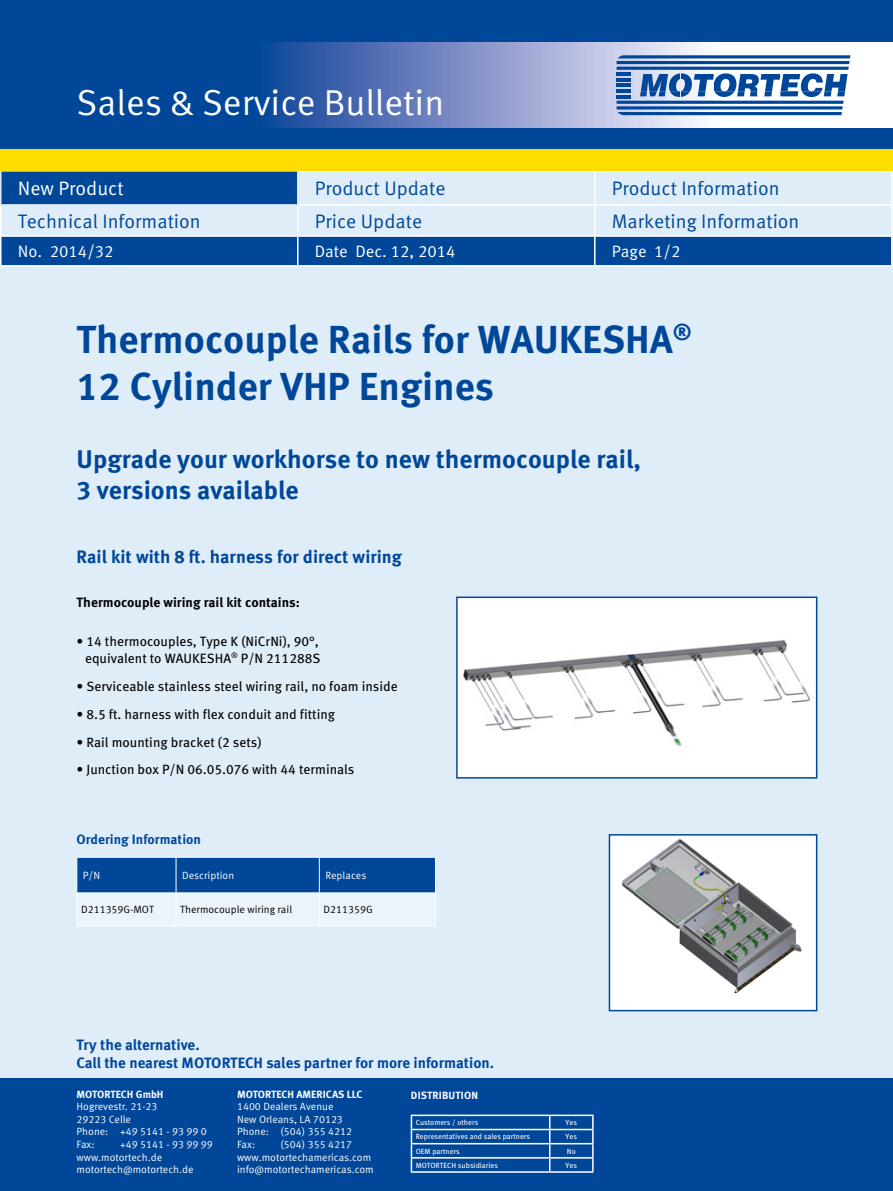
<style>
.page{position:relative;width:893px;height:1191px;background:#dfedf8}
.page>*{position:absolute;margin:0;border:0;box-sizing:border-box;transform-origin:0 0}
.t1{font:700 39px/46.8px "Meta Pro";color:#004799}
.t2{font:36px "Meta Pro Norm";color:#fff}
.t3{font:700 25.5px/30.6px "Meta Pro";color:#004799}
.t4{font:19.5px "Meta Pro Norm";color:#004799}
.t5{font:19.5px "Meta Pro Norm";color:#fff}
.t6{font:700 18px "Meta Pro";color:#004799}
.t7{font:16.5px "Meta Pro Norm";color:#fff}
.t8{font:700 15px "Meta Pro";color:#004799}
.Aufzählung{font:13.5px/17.2px "Meta Pro";color:#000;text-align:right}
.Aufzählung-2{font:700 13.5px "Meta Pro";color:#000}
.t9{font:700 13.5px "Meta Pro";color:#004799}
.Fließtext{font:10.5px "Meta Pro Norm";color:#fff}
.Zwischenüberschrift{font:700 10.5px "Meta Pro";color:#fff}
.t10{font:10.5px "Meta Pro Norm";color:#000}
.t11{font:7.5px "Meta Pro";color:#fff}
</style>
<div class="page">
<div style="left:0;top:0;width:893px;height:149px;background:#004799"></div>
<svg style="left:269px;top:43px;width:624px;height:85px;background:#8d9fce"></svg>
<hr style="left:617px;top:67px;width:232px;height:3px;background:#004799">
<svg style="left:617px;top:42px;width:246px;height:23px"></svg>
<hr style="left:617px;top:72px;width:14px;height:3px;background:#004799">
<svg style="left:617px;top:73px;width:230px;height:42px"></svg>
<svg style="left:2px;top:172px;width:592px;height:93px"></svg>
<hr style="left:298px;top:170px;width:297px;height:2px;background:#fff">
<hr style="left:0;top:206px;width:2px;height:29px;background:#fff">
<hr style="left:298px;top:204px;width:297px;height:2px;background:#fff">
<hr style="left:594px;top:206px;width:2px;height:29px;background:#fff">
<hr style="left:0;top:235px;width:298px;height:2px;background:#fff">
<hr style="left:0;top:237px;width:2px;height:28px;background:#fff">
<hr style="left:298px;top:235px;width:297px;height:2px;background:#fff">
<svg style="left:297px;top:206px;width:1px;height:59px"></svg>
<hr style="left:594px;top:237px;width:2px;height:28px;background:#fff">
<svg style="left:595px;top:206px;width:297px;height:59px"></svg>
<hr style="left:0;top:265px;width:298px;height:1px;background:#fff">
<hr style="left:298px;top:265px;width:297px;height:1px;background:#fff">
<hr style="left:595px;top:265px;width:297px;height:1px;background:#fff">
<hr style="left:595px;top:170px;width:297px;height:2px;background:#fff">
<hr style="left:594px;top:172px;width:2px;height:32px;background:#fff">
<hr style="left:891px;top:172px;width:1px;height:32px;background:#fff">
<hr style="left:595px;top:204px;width:297px;height:2px;background:#fff">
<hr style="left:297px;top:172px;width:1px;height:32px;background:#dfedf8">
<hr style="left:0;top:204px;width:298px;height:2px;background:#dfedf8">
<div style="left:0;top:149px;width:893px;height:21px;background:#fd0"></div>
<div style="left:0;top:1079px;width:893px;height:112px;background:#004799"></div>
<hr style="left:411px;top:1128px;width:139px;height:2px;background:#fff">
<hr style="left:550px;top:1128px;width:44px;height:2px;background:#fff">
<hr style="left:411px;top:1143px;width:139px;height:1px;background:#fff">
<hr style="left:550px;top:1143px;width:44px;height:1px;background:#fff">
<hr style="left:411px;top:1157px;width:139px;height:1px;background:#fff">
<svg style="left:411px;top:1116px;width:1px;height:55px"></svg>
<hr style="left:550px;top:1157px;width:44px;height:1px;background:#fff">
<svg style="left:549px;top:1116px;width:1px;height:55px"></svg>
<svg style="left:592px;top:1116px;width:2px;height:55px"></svg>
<hr style="left:411px;top:1171px;width:139px;height:1px;background:#fff">
<hr style="left:550px;top:1171px;width:44px;height:1px;background:#fff">
<hr style="left:411px;top:1114px;width:139px;height:2px;background:#fff">
<hr style="left:550px;top:1114px;width:44px;height:2px;background:#fff">
<svg style="left:77px;top:858px;width:358px;height:67px"></svg>
<hr style="left:176px;top:857px;width:1px;height:35px;background:#fff">
<hr style="left:319px;top:857px;width:1px;height:35px;background:#fff">
<hr style="left:435px;top:857px;width:1px;height:35px;background:#fff">
<hr style="left:76px;top:893px;width:1px;height:32px;background:#fff">
<hr style="left:176px;top:893px;width:1px;height:32px;background:#fff">
<hr style="left:319px;top:893px;width:1px;height:32px;background:#fff">
<hr style="left:435px;top:893px;width:1px;height:32px;background:#fff">
<hr style="left:76px;top:925px;width:100px;height:1px;background:#fff">
<hr style="left:176px;top:925px;width:143px;height:1px;background:#fff">
<hr style="left:319px;top:925px;width:117px;height:1px;background:#fff">
<hr style="left:76px;top:857px;width:100px;height:1px;background:#fff">
<hr style="left:76px;top:857px;width:1px;height:35px;background:#fff">
<hr style="left:176px;top:857px;width:143px;height:1px;background:#fff">
<hr style="left:319px;top:857px;width:117px;height:1px;background:#fff">
<hr style="left:76px;top:892px;width:100px;height:1px;background:#fff">
<hr style="left:176px;top:892px;width:143px;height:1px;background:#fff">
<hr style="left:319px;top:892px;width:117px;height:1px;background:#fff">
<img style="left:459px;top:599px;width:355px;height:176px">
<div style="left:456px;top:596px;width:361px;height:182px;border:2px solid #004799"></div>
<div style="left:609px;top:834px;width:208px;height:177px;background:#fff;border:2px solid #004799"></div>
<img style="left:608px;top:834px;width:210px;height:167px">
<p class="t2" style="left:77px;top:75px;width:369px">Sales &amp; Service Bulletin</p>
<p class="t5" style="left:18px;top:174px;width:107px">New Product</p>
<p class="t4" style="left:315px;top:174px;width:132px">Product Update</p>
<p class="t4" style="left:612px;top:174px;width:169px">Product Information</p>
<p class="t4" style="left:18px;top:206px;width:184px">Technical Information</p>
<p class="t4" style="left:315px;top:206px;width:109px">Price Update</p>
<p class="t4" style="left:612px;top:206px;width:189px">Marketing Information</p>
<p class="t7" style="left:18px;top:238px;width:97px">No. 2014/32</p>
<p class="t7" style="left:315px;top:238px;width:142px">Date Dec. 12, 2014</p>
<p class="t7" style="left:612px;top:238px;width:70px">Page 1/2</p>
<p class="t1" style="left:77px;top:313px;width:617px">Thermocouple Rails for WAUKESHA<sup>®<br></sup>12 Cylinder VHP Engines</p>
<p class="t3" style="left:77px;top:442px;width:566px">Upgrade your workhorse to new thermocouple rail,<br>3 versions available</p>
<p class="t6" style="left:77px;top:543px;width:327px">Rail kit with 8 ft. harness for direct wiring</p>
<p class="Aufzählung-2" style="left:77px;top:591px;width:225px">Thermocouple wiring rail kit contains:</p>
<p class="Aufzählung" style="left:77px;top:631px;width:245px">• 14 thermocouples, Type K (NiCrNi), 90°, equivalent to WAUKESHA<sup>®</sup> P/N 211288S</p>
<p class="Aufzählung" style="left:77px;top:676px;width:323px">• Serviceable stainless steel wiring rail, no foam inside</p>
<p class="Aufzählung" style="left:77px;top:704px;width:260px">• 8.5 ft. harness with flex conduit and fitting</p>
<p class="Aufzählung" style="left:77px;top:732px;width:186px">• Rail mounting bracket (2 sets)</p>
<p class="Aufzählung" style="left:77px;top:760px;width:279px">• Junction box P/N 06.05.076 with 44 terminals</p>
<p class="t9" style="left:76px;top:829px;width:126px">Ordering Information</p>
<p class="Fließtext" style="left:83px;top:867px;width:19px">P/N</p>
<p class="Fließtext" style="left:182px;top:867px;width:54px">Description</p>
<p class="Fließtext" style="left:325px;top:867px;width:43px">Replaces</p>
<p class="t10" style="left:81px;top:901px;width:74px">D211359G-MOT</p>
<p class="t10" style="left:180px;top:901px;width:113px">Thermocouple wiring rail</p>
<p class="t10" style="left:324px;top:901px;width:51px">D211359G</p>
<p class="t8" style="left:77px;top:1032px;width:125px">Try the alternative.</p>
<p class="t8" style="left:77px;top:1050px;width:419px">Call the nearest MOTORTECH sales partner for more information.</p>
<p class="Zwischenüberschrift" style="left:77px;top:1085px;width:89px">MOTORTECH GmbH</p>
<p class="Fließtext" style="left:77px;top:1098px;width:82px">Hogrevestr. 21-23</p>
<p class="Fließtext" style="left:77px;top:1111px;width:56px">29223 Celle</p>
<p class="Fließtext" style="left:77px;top:1123px;width:132px">Phone: +49 5141 - 93 99 0</p>
<p class="Fließtext" style="left:77px;top:1136px;width:20px">Fax:</p>
<p class="Fließtext" style="left:120px;top:1136px;width:94px">+49 5141 - 93 99 99</p>
<p class="Fließtext" style="left:77px;top:1149px;width:87px">www.motortech.de</p>
<p class="Fließtext" style="left:77px;top:1161px;width:119px">motortech@motortech.de</p>
<p class="Zwischenüberschrift" style="left:237px;top:1085px;width:127px">MOTORTECH AMERICAS LLC</p>
<p class="Fließtext" style="left:237px;top:1098px;width:98px">1400 Dealers Avenue</p>
<p class="Fließtext" style="left:237px;top:1111px;width:107px">New Orleans, LA 70123</p>
<p class="Fließtext" style="left:237px;top:1123px;width:117px">Phone: (504) 355 4212</p>
<p class="Fließtext" style="left:237px;top:1136px;width:20px">Fax:</p>
<p class="Fließtext" style="left:281px;top:1136px;width:73px">(504) 355 4217</p>
<p class="Fließtext" style="left:237px;top:1149px;width:136px">www.motortechamericas.com</p>
<p class="Fließtext" style="left:237px;top:1161px;width:138px">info@motortechamericas.com</p>
<p class="Zwischenüberschrift" style="left:411px;top:1087px;width:69px">DISTRIBUTION</p>
<p class="t11" style="left:416px;top:1117px;width:64px">Customers / others</p>
<p class="t11" style="left:566px;top:1117px;width:13px">Yes</p>
<p class="t11" style="left:416px;top:1131px;width:116px">Representatives and sales partners</p>
<p class="t11" style="left:566px;top:1131px;width:13px">Yes</p>
<p class="t11" style="left:416px;top:1145px;width:46px">OEM partners</p>
<p class="t11" style="left:567px;top:1145px;width:10px">No</p>
<p class="t11" style="left:416px;top:1159px;width:84px">MOTORTECH subsidiaries</p>
<p class="t11" style="left:566px;top:1159px;width:13px">Yes</p>
</div>
